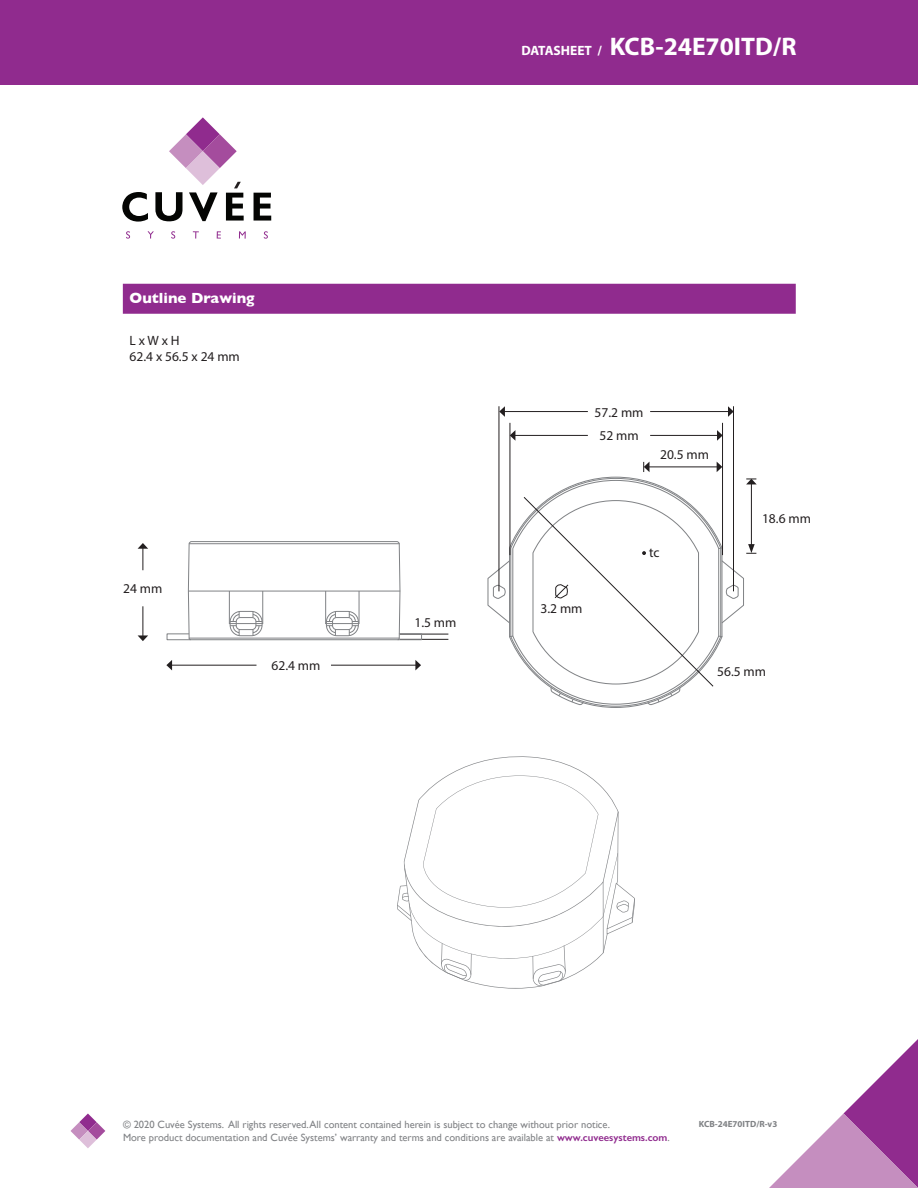
<style>
.page{position:relative;width:918px;height:1188px;background:#fff}
.page>*{position:absolute;margin:0;border:0;box-sizing:border-box;transform-origin:0 0}
.t1{font:700 25.5px "Myriad Pro";color:#fff}
.t2{font:700 15px "Gill Sans";color:#fff}
.t3{font:13.5px "Myriad Pro";color:#231f20}
.t4{font:10.5px "Gill Sans";color:#808285}
.t5{font:700 9px "Myriad Pro";color:#808285}
.s1{font-size:13.5px}
.s2{font-weight:600;color:#902b8e}
</style>
<div class="page">
<div style="left:0;top:0;width:918px;height:84px;background:#902b8e"></div>
<svg style="left:122px;top:192px;width:26px;height:30px"></svg>
<svg style="left:155px;top:117px;width:89px;height:104px"></svg>
<svg style="left:254px;top:193px;width:17px;height:28px"></svg>
<svg style="left:126px;top:231px;width:4px;height:8px"></svg>
<svg style="left:148px;top:231px;width:6px;height:8px"></svg>
<svg style="left:171px;top:231px;width:4px;height:8px"></svg>
<svg style="left:193px;top:231px;width:6px;height:8px"></svg>
<svg style="left:217px;top:231px;width:4px;height:8px"></svg>
<svg style="left:239px;top:231px;width:7px;height:8px"></svg>
<svg style="left:264px;top:231px;width:4px;height:8px"></svg>
<svg style="left:769px;top:1039px;width:149px;height:149px"></svg>
<svg style="left:71px;top:1114px;width:34px;height:34px"></svg>
<div style="left:123px;top:284px;width:673px;height:30px;background:#902b8e"></div>
<svg style="left:511px;top:478px;width:170px;height:185px"></svg>
<svg style="left:487px;top:560px;width:23px;height:64px"></svg>
<hr style="left:504px;top:411px;width:84px;height:1px;background:#231f20">
<svg style="left:500px;top:406px;width:5px;height:11px"></svg>
<hr style="left:515px;top:435px;width:73px;height:1px;background:#231f20">
<svg style="left:511px;top:430px;width:4px;height:10px"></svg>
<hr style="left:171px;top:665px;width:85px;height:1px;background:#231f20">
<svg style="left:166px;top:660px;width:6px;height:10px"></svg>
<svg style="left:138px;top:543px;width:10px;height:27px"></svg>
<hr style="left:650px;top:411px;width:79px;height:1px;background:#231f20">
<svg style="left:728px;top:406px;width:5px;height:11px"></svg>
<hr style="left:650px;top:435px;width:68px;height:1px;background:#231f20">
<svg style="left:717px;top:430px;width:5px;height:11px"></svg>
<hr style="left:331px;top:665px;width:85px;height:1px;background:#231f20">
<svg style="left:415px;top:660px;width:6px;height:10px"></svg>
<hr style="left:143px;top:606px;width:1px;height:30px;background:#231f20">
<svg style="left:138px;top:635px;width:10px;height:6px"></svg>
<hr style="left:499px;top:406px;width:1px;height:185px;background:#231f20">
<hr style="left:733px;top:406px;width:1px;height:185px;background:#231f20">
<hr style="left:510px;top:423px;width:1px;height:132px;background:#231f20">
<hr style="left:722px;top:423px;width:1px;height:132px;background:#231f20">
<hr style="left:400px;top:634px;width:48px;height:1px;background:#231f20">
<hr style="left:400px;top:639px;width:48px;height:1px;background:#231f20">
<svg style="left:188px;top:541px;width:213px;height:125px"></svg>
<svg style="left:166px;top:633px;width:25px;height:7px"></svg>
<svg style="left:397px;top:633px;width:25px;height:7px"></svg>
<hr style="left:189px;top:543px;width:210px;height:1px;background:#808285">
<hr style="left:189px;top:638px;width:210px;height:1px;background:#808285">
<hr style="left:189px;top:591px;width:211px;height:1px;background:#808285">
<svg style="left:229px;top:591px;width:34px;height:45px"></svg>
<svg style="left:325px;top:591px;width:34px;height:45px"></svg>
<svg style="left:397px;top:756px;width:238px;height:233px"></svg>
<hr style="left:649px;top:467px;width:69px;height:1px;background:#231f20">
<svg style="left:717px;top:462px;width:5px;height:10px"></svg>
<svg style="left:643px;top:462px;width:7px;height:10px"></svg>
<hr style="left:751px;top:484px;width:1px;height:63px;background:#231f20">
<svg style="left:746px;top:479px;width:11px;height:5px"></svg>
<svg style="left:524px;top:497px;width:232px;height:209px"></svg>
<p class="t2" style="left:130px;top:286px;width:127px">Outline Drawing</p>
<p class="t3" style="left:130px;top:332px;width:52px">L x W x H</p>
<p class="t3" style="left:130px;top:348px;width:112px">62.4 x 56.5 x 24 mm</p>
<p class="t3" style="left:123px;top:580px;width:41px">24 mm</p>
<p class="t3" style="left:272px;top:657px;width:50px">62.4 mm</p>
<p class="t1" style="left:521px;top:30px;width:277px"><span class="s1">DATASHEET /</span> KCB-24E70ITD/R</p>
<p class="t3" style="left:414px;top:614px;width:44px">1.5 mm</p>
<p class="t3" style="left:595px;top:404px;width:50px">57.2 mm</p>
<p class="t3" style="left:599px;top:428px;width:41px">52 mm</p>
<p class="t3" style="left:660px;top:447px;width:50px">20.5 mm</p>
<p class="t3" style="left:541px;top:600px;width:44px">3.2 mm</p>
<p class="t3" style="left:649px;top:544px;width:12px">tc</p>
<p class="t3" style="left:762px;top:510px;width:50px">18.6 mm</p>
<p class="t3" style="left:717px;top:663px;width:50px">56.5 mm</p>
<p class="t4" style="left:123px;top:1118px;width:489px">© 2020 Cuvée Systems. All rights reserved. All content contained herein is subject to change without prior notice.</p>
<p class="t5" style="left:699px;top:1118px;width:80px">KCB-24E70ITD/R-v3</p>
<p class="t4" style="left:123px;top:1132px;width:548px">More product documentation and Cuvée Systems’ warranty and terms and conditions are available at <span class="s2">www.cuveesystems.com</span>.</p>
</div>
